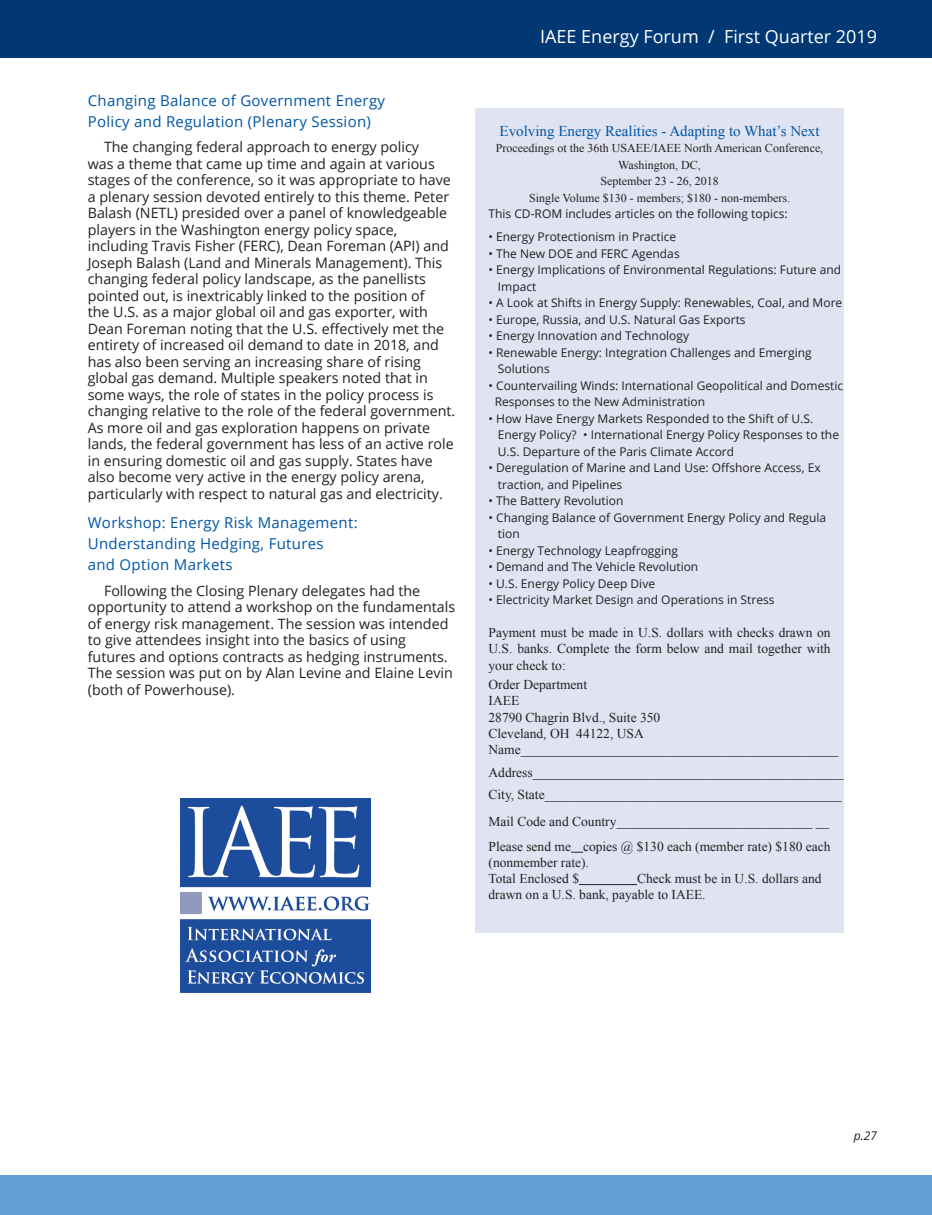
<style>
.page{position:relative;width:932px;height:1215px;background:#fff}
.page>*{position:absolute;margin:0;border:0;box-sizing:border-box;transform-origin:0 0}
.t1{font:18px "Open Sans";color:#fff}
.t2{font:15px/21px "Open Sans";letter-spacing:.02em;color:#0155a5}
.t3{font:15px "Times New Roman";color:#0155a5}
.t4{font:14.25px/16.5px "Open Sans";color:#231f20}
.t5{font:13.5px/16.2px "Times New Roman";color:#231f20}
.t6{font:12px/16.5px "Open Sans";color:#231f20}
.t7{font:12px/16.5px "Times New Roman";color:#231f20;text-align:center}
.t8{font:italic 12px "Open Sans";color:#231f20}
</style>
<div class="page">
<div style="left:0;top:1176px;width:14px;height:39px;background:#639dd4"></div>
<div style="left:0;top:1px;width:14px;height:57px;background:#013874"></div>
<div style="left:14px;top:1176px;width:918px;height:39px;background:#639dd4"></div>
<div style="left:14px;top:1px;width:918px;height:57px;background:#013874"></div>
<img style="left:180px;top:798px;width:191px;height:194px">
<div style="left:475px;top:108px;width:368px;height:825px;background:#e0e4f2"></div>
<svg style="left:571px;top:852px;width:12px;height:1px"></svg>
<hr style="left:579px;top:884px;width:58px;height:1px;background:#231f20">
<p class="t2" style="left:88px;top:90px;width:299px">Changing Balance of Government Energy<br>Policy and Regulation (Plenary Session)</p>
<p class="t4" style="left:88px;top:138px;width:369px;text-indent:16px">The changing federal approach to energy policy<br>was a theme that came up time and again at various stages of the conference, so it was appropriate to have a plenary session devoted entirely to this theme. Peter Balash (NETL) presided over a panel of knowledgeable players in the Washington energy policy space, including Travis Fisher (FERC), Dean Foreman (API) and Joseph Balash (Land and Minerals Management). This changing federal policy landscape, as the panellists pointed out, is inextricably linked to the position of<br>the U.S. as a major global oil and gas exporter, with Dean Foreman noting that the U.S. effectively met the entirety of increased oil demand to date in 2018, and has also been serving an increasing share of rising global gas demand. Multiple speakers noted that in some ways, the role of states in the policy process is changing relative to the role of the federal government.<br>As more oil and gas exploration happens on private lands, the federal government has less of an active role in ensuring domestic oil and gas supply. States have also become very active in the energy policy arena, particularly with respect to natural gas and electricity.</p>
<p class="t2" style="left:88px;top:512px;width:271px">Workshop: Energy Risk Management:<br>Understanding Hedging, Futures<br>and Option Markets</p>
<p class="t4" style="left:88px;top:582px;width:369px;text-indent:16px">Following the Closing Plenary delegates had the opportunity to attend a workshop on the fundamentals of energy risk management. The session was intended to give attendees insight into the basics of using futures and options contracts as hedging instruments.<br>The session was put on by Alan Levine and Elaine Levin (both of Powerhouse).</p>
<p class="t1" style="left:540px;top:25px;width:338px">IAEE Energy Forum / First Quarter 2019</p>
<p class="t3" style="left:499px;top:121px;width:321px">Evolving Energy Realities - Adapting to What’s Next</p>
<p class="t7" style="left:496px;top:140px;width:329px">Proceedings ot the 36th USAEE/IAEE North American Conference, Washington, DC,<br>September 23 - 26, 2018<br>Single Volume $130 - members; $180 - non-members.</p>
<p class="t6" style="left:488px;top:205px;width:301px">This CD-ROM includes articles on the following topics:</p>
<p class="t6" style="left:488px;top:228px;width:189px">• Energy Protectionism in Practice</p>
<p class="t6" style="left:488px;top:245px;width:193px">• The New DOE and FERC Agendas</p>
<p class="t6" style="left:498px;top:261px;width:345px;text-indent:-9px">• Energy Implications of Environmental Regulations: Future and<br>Impact</p>
<p class="t6" style="left:488px;top:294px;width:355px">• A Look at Shifts in Energy Supply: Renewables, Coal, and More</p>
<p class="t6" style="left:488px;top:311px;width:259px">• Europe, Russia, and U.S. Natural Gas Exports</p>
<p class="t6" style="left:488px;top:327px;width:202px">• Energy Innovation and Technology</p>
<p class="t6" style="left:498px;top:344px;width:315px;text-indent:-9px">• Renewable Energy: Integration Challenges and Emerging<br>Solutions</p>
<p class="t6" style="left:494px;top:377px;width:350px;text-indent:-6px">• Countervailing Winds: International Geopolitical and Domestic<br>Responses to the New Administration</p>
<p class="t6" style="left:498px;top:410px;width:343px;text-indent:-9px">• How Have Energy Markets Responded to the Shift of U.S.<br>Energy Policy? • International Energy Policy Responses to the<br>U.S. Departure of the Paris Climate Accord</p>
<p class="t6" style="left:498px;top:459px;width:324px;text-indent:-9px">• Deregulation of Marine and Land Use: Offshore Access, Ex traction, and Pipelines</p>
<p class="t6" style="left:488px;top:492px;width:136px">• The Battery Revolution</p>
<p class="t6" style="left:498px;top:509px;width:330px;text-indent:-9px">• Changing Balance of Government Energy Policy and Regula tion</p>
<p class="t6" style="left:488px;top:542px;width:191px">• Energy Technology Leapfrogging</p>
<p class="t6" style="left:488px;top:558px;width:211px">• Demand and The Vehicle Revolution</p>
<p class="t6" style="left:488px;top:575px;width:168px">• U.S. Energy Policy Deep Dive</p>
<p class="t6" style="left:488px;top:591px;width:287px">• Electricity Market Design and Operations in Stress</p>
<p class="t5" style="left:488px;top:624px;width:344px;text-align:justify">Payment must be made in U.S. dollars with checks drawn on U.S. banks. Complete the form below and mail together with your check to:</p>
<p class="t5" style="left:488px;top:676px;width:351px">Order Department<br>IAEE<br>28790 Chagrin Blvd., Suite 350<br>Cleveland, OH 44122, USA<br>Name_______________________________________________</p>
<p class="t5" style="left:488px;top:761px;width:356px;line-height:22.6px">Address______________________________________________<br>City, State____________________________________________</p>
<p class="t5" style="left:488px;top:808px;width:343px;line-height:25.2px">Mail Code and Country_____________________________ __<br>Please send me copies @ $130 each (member rate) $180 each</p>
<p class="t5" style="left:488px;top:854px;width:102px">(nonmember rate).<br>Total Enclosed $</p>
<p class="t5" style="left:488px;top:870px;width:334px;text-indent:148px">Check must be in U.S. dollars and drawn on a U.S. bank, payable to IAEE.</p>
<p class="t8" style="left:853px;top:1127px;width:25px">p.27</p>
</div>
